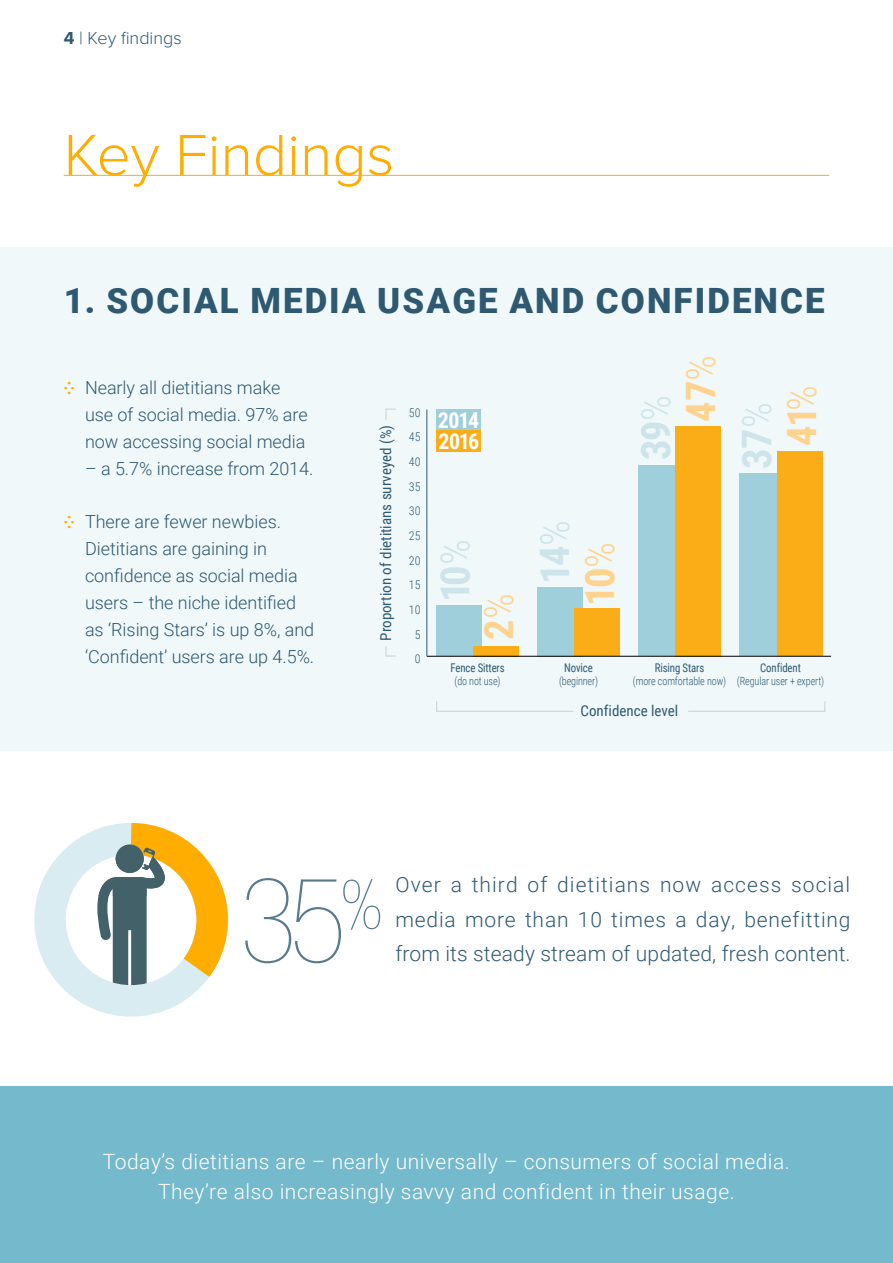
<style>
.page{position:relative;width:893px;height:1263px;background:#fff}
.page>*{position:absolute;margin:0;border:0;box-sizing:border-box;transform-origin:0 0}
.t1{font:200 condensed 118.5px "Helvetica Neue LT Std";color:#587a8d}
.t2{font:200 condensed 69px "Helvetica Neue LT Std";color:#587a8d}
.t3{font:300 60px "Proxima Nova";color:#ffad00}
.t4{font:700 40.5px "Roboto Condensed";letter-spacing:-.06em;color:#cde4ea}
.t5{font:700 40.5px "Roboto Condensed";color:#ffd38e}
.t6{font:900 34.8px "Roboto";letter-spacing:.06em;color:#2e5970}
.t7{font:700 21.9px/21.5px "Roboto Condensed";letter-spacing:-.06em;color:#fff}
.t8{font:300 21px/30px "Roboto";letter-spacing:.025em;color:#fff;text-align:center}
.t9{font:300 21px/34.5px "Roboto";letter-spacing:.04em;color:#2e5970}
.t10{font:300 21px "Roboto";letter-spacing:.005em;color:#2e5970}
.t11{font:300 18px/27px "Roboto";color:#2e5970}
.t12{font:300 18px "Proxima Nova";color:#2e5970}
.t13{font:15px "Roboto Condensed";color:#2f5a71}
.t14{font:12px "Roboto Condensed";letter-spacing:-.01em;color:#2f5a71;scale:.9 1}
.t15{font:300 12px "Roboto Condensed";color:#2f5a71}
.t16{font:300 11.25px "Roboto Condensed";letter-spacing:-.01em;color:#2f5a71;scale:.9 1}
.s1{font-weight:700}
.s2{font-weight:700;color:#ffad00}
.s3{font-weight:300}
</style>
<div class="page">
<hr style="left:64px;top:175px;width:765px;height:1px;background:#ffad00">
<div style="left:0;top:247px;width:893px;height:503px;background:#f0f8fa"></div>
<div style="left:0;top:1086px;width:893px;height:177px;background:#74bacc"></div>
<svg style="left:34px;top:829px;width:126px;height:188px"></svg>
<svg style="left:97px;top:823px;width:131px;height:189px"></svg>
<div style="left:116px;top:844px;width:28px;height:29px;background:#426169;border-radius:50%"></div>
<div style="left:436px;top:605px;width:46px;height:51px;background:#9fcfdb"></div>
<div style="left:537px;top:587px;width:46px;height:69px;background:#9fcfdb"></div>
<div style="left:638px;top:465px;width:45px;height:191px;background:#9fcfdb"></div>
<div style="left:739px;top:474px;width:45px;height:182px;background:#9fcfdb"></div>
<div style="left:474px;top:646px;width:45px;height:10px;background:#fbad18"></div>
<div style="left:575px;top:608px;width:45px;height:48px;background:#fbad18"></div>
<div style="left:676px;top:426px;width:45px;height:230px;background:#fbad18"></div>
<div style="left:777px;top:451px;width:45px;height:205px;background:#fbad18"></div>
<div style="left:436px;top:409px;width:45px;height:21px;background:#9fcfdb"></div>
<div style="left:436px;top:430px;width:45px;height:22px;background:#fbad18"></div>
<hr style="left:427px;top:656px;width:404px;height:1px;background:#000">
<hr style="left:426px;top:409px;width:1px;height:247px;background:#2f5a71">
<svg style="left:385px;top:646px;width:11px;height:11px"></svg>
<svg style="left:385px;top:408px;width:11px;height:12px"></svg>
<svg style="left:688px;top:701px;width:138px;height:11px"></svg>
<svg style="left:436px;top:701px;width:138px;height:11px"></svg>
<p class="t12" style="left:64px;top:27px;width:119px"><span class="s1">4</span> | Key findings</p>
<h3 class="t3" style="left:64px;top:119px;width:332px">Key Findings</h3>
<h3 class="t6" style="left:64px;top:276px;width:762px">1. SOCIAL MEDIA USAGE AND CONFIDENCE</h3>
<p class="t11" style="left:85px;top:374px;width:224px;text-indent:-21px"><span class="s2">⁛</span> Nearly all dietitians make use of social media. 97% are now accessing social media</p>
<p class="t11" style="left:85px;top:455px;width:230px">– a 5.7% increase from 2014.</p>
<p class="t11" style="left:85px;top:507px;width:231px;text-indent:-21px"><span class="s2">⁛</span> There are fewer newbies.<br>Dietitians are gaining in confidence as social media users – the niche identified as ‘Rising Stars’ is up 8%, and ‘Confident’ users are up 4.5%.</p>
<p class="t13" style="left:375px;top:641px;width:217px;rotate:-90deg">Proportion of dietitians surveyed (%)</p>
<p class="t15" style="left:409px;top:404px;width:13px">50</p>
<p class="t15" style="left:409px;top:429px;width:13px">45</p>
<p class="t15" style="left:409px;top:453px;width:13px">40</p>
<p class="t15" style="left:409px;top:478px;width:13px">35</p>
<p class="t15" style="left:409px;top:503px;width:13px">30</p>
<p class="t15" style="left:409px;top:527px;width:13px">25</p>
<p class="t15" style="left:409px;top:552px;width:13px">20</p>
<p class="t15" style="left:409px;top:577px;width:13px">15</p>
<p class="t15" style="left:409px;top:601px;width:13px">10</p>
<p class="t15" style="left:415px;top:626px;width:7px">5</p>
<p class="t15" style="left:415px;top:651px;width:7px">0</p>
<p class="t7" style="left:438px;top:408px;width:43px">2014<br>2016</p>
<h3 class="t4" style="left:427px;top:602px;width:64px;rotate:-90deg">10<span class="s3">%</span></h3>
<h3 class="t5" style="left:470px;top:640px;width:48px;rotate:-90deg">2<span class="s3">%</span></h3>
<p class="t14" style="left:450px;top:659px;width:62px">Fence Sitters</p>
<p class="t16" style="left:454px;top:673px;width:53px">(do not use)</p>
<h3 class="t4" style="left:526px;top:583px;width:65px;rotate:-90deg">14<span class="s3">%</span></h3>
<h3 class="t5" style="left:571px;top:606px;width:65px;rotate:-90deg">10<span class="s3">%</span></h3>
<h3 class="t5" style="left:672px;top:422px;width:68px;rotate:-90deg">47<span class="s3">%</span></h3>
<h3 class="t4" style="left:627px;top:460px;width:67px;rotate:-90deg">39<span class="s3">%</span></h3>
<h3 class="t4" style="left:728px;top:469px;width:68px;rotate:-90deg">37<span class="s3">%</span></h3>
<h3 class="t5" style="left:773px;top:445px;width:62px;rotate:-90deg">41<span class="s3">%</span></h3>
<p class="t14" style="left:564px;top:659px;width:33px">Novice</p>
<p class="t16" style="left:559px;top:673px;width:45px">(beginner)</p>
<p class="t14" style="left:655px;top:659px;width:57px">Rising Stars</p>
<p class="t16" style="left:633px;top:673px;width:105px">(more comfortable now)</p>
<p class="t14" style="left:760px;top:659px;width:47px">Confident</p>
<p class="t16" style="left:737px;top:673px;width:99px">(Regular user + expert)</p>
<p class="t13" style="left:580px;top:700px;width:99px">Confidence level</p>
<h1 class="t1" style="left:240px;top:855px;width:108px">35</h1>
<h2 class="t2" style="left:339px;top:866px;width:46px">%</h2>
<p class="t9" style="left:395px;top:867px;width:457px">Over a third of dietitians now access social media more than 10 times a day, benefitting</p>
<p class="t10" style="left:395px;top:939px;width:457px">from its steady stream of updated, fresh content.</p>
<p class="t8" style="left:103px;top:1146px;width:689px">Today’s dietitians are – nearly universally – consumers of social media.<br>They’re also increasingly savvy and confident in their usage.</p>
</div>
